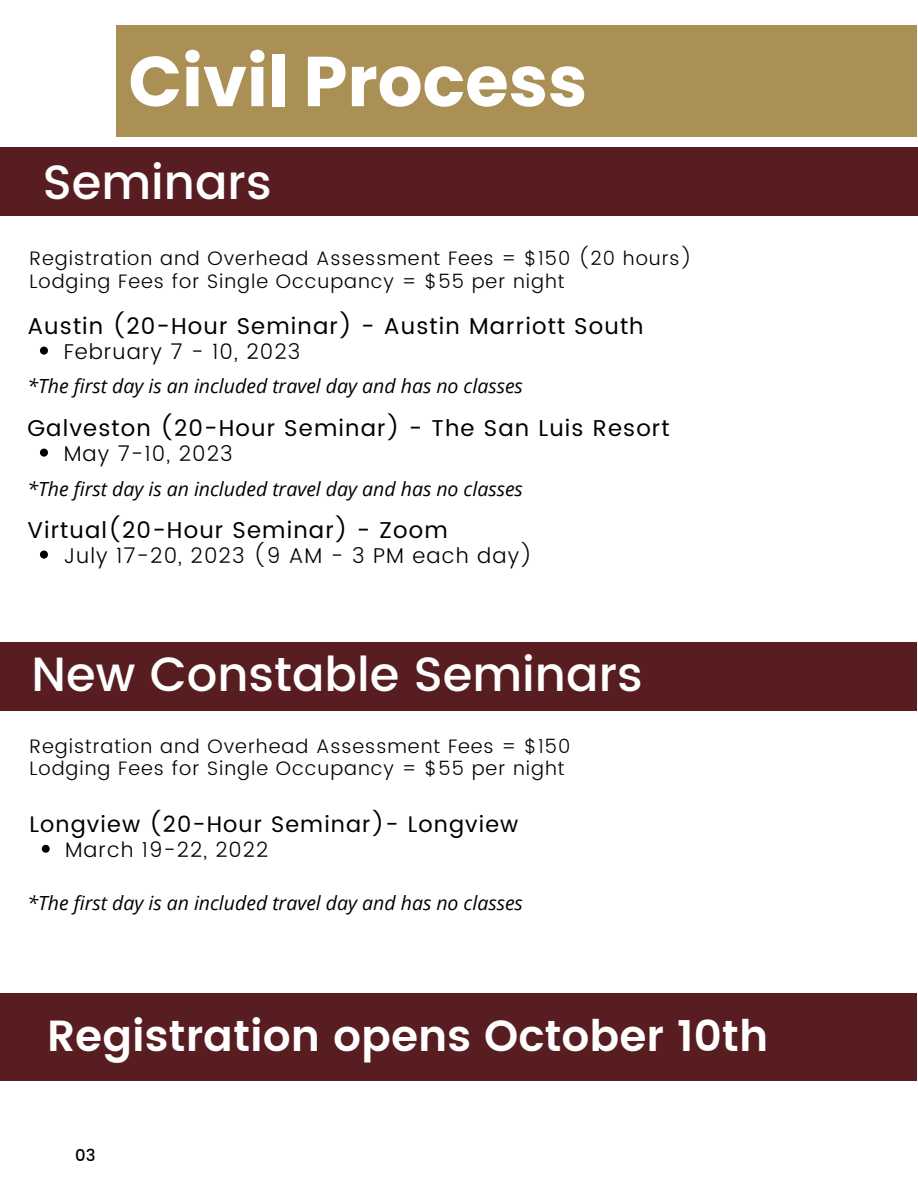
<style>
.page{position:relative;width:918px;height:1188px;background:#fff}
.page>*{position:absolute;margin:0;border:0;box-sizing:border-box;transform-origin:0 0}
.t1{font:700 70.5px "Poppins";color:#fff}
.t2{font:500 48px "Poppins";color:#fff}
.t3{font:600 43.5px "Poppins";color:#fff}
.t4{font:22.95px "Poppins";letter-spacing:.05em;color:#000}
.t5{font:22.5px "Poppins";letter-spacing:.05em;color:#000}
.t6{font:300 21.45px "Poppins";letter-spacing:.05em;color:#000}
.t7{font:300 21px "Poppins";letter-spacing:.05em;color:#000}
.t8{font:300 19.5px/22.5px "Poppins";letter-spacing:.05em;color:#000}
.t9{font:italic 19.5px "Open Sans";color:#000}
.t10{font:500 16.5px "Poppins";color:#000}
</style>
<div class="page">
<div style="left:116px;top:26px;width:801px;height:111px;background:#ab9056"></div>
<div style="left:0;top:147px;width:918px;height:69px;background:#581d20"></div>
<div style="left:0;top:642px;width:916px;height:69px;background:#581d20"></div>
<svg style="left:40px;top:347px;width:8px;height:8px"></svg>
<svg style="left:40px;top:449px;width:8px;height:8px"></svg>
<svg style="left:40px;top:551px;width:8px;height:8px"></svg>
<svg style="left:42px;top:845px;width:8px;height:8px"></svg>
<div style="left:0;top:993px;width:916px;height:88px;background:#581d20"></div>
<h1 class="t1" style="left:128px;top:32px;width:460px">Civil Process</h1>
<h2 class="t2" style="left:43px;top:154px;width:230px">Seminars</h2>
<p class="t8" style="left:29px;top:247px;width:664px">Registration and Overhead Assessment Fees = $150 (20 hours)<br>Lodging Fees for Single Occupancy = $55 per night</p>
<p class="t4" style="left:27px;top:313px;width:618px">Austin (20-Hour Seminar) - Austin Marriott South</p>
<p class="t6" style="left:64px;top:339px;width:238px">February 7 - 10, 2023</p>
<p class="t9" style="left:27px;top:372px;width:497px">*The first day is an included travel day and has no classes</p>
<p class="t4" style="left:27px;top:415px;width:644px">Galveston (20-Hour Seminar) - The San Luis Resort</p>
<p class="t6" style="left:64px;top:441px;width:171px">May 7-10, 2023</p>
<p class="t9" style="left:27px;top:475px;width:497px">*The first day is an included travel day and has no classes</p>
<p class="t4" style="left:27px;top:517px;width:422px">Virtual(20-Hour Seminar) - Zoom</p>
<p class="t6" style="left:64px;top:543px;width:470px">July 17-20, 2023 (9 AM - 3 PM each day)</p>
<h2 class="t2" style="left:32px;top:646px;width:613px">New Constable Seminars</h2>
<p class="t8" style="left:29px;top:735px;width:542px">Registration and Overhead Assessment Fees = $150<br>Lodging Fees for Single Occupancy = $55 per night</p>
<p class="t5" style="left:29px;top:812px;width:490px">Longview (20-Hour Seminar)- Longview</p>
<p class="t7" style="left:65px;top:838px;width:205px">March 19-22, 2022</p>
<p class="t9" style="left:27px;top:889px;width:497px">*The first day is an included travel day and has no classes</p>
<h3 class="t3" style="left:47px;top:1011px;width:723px">Registration opens October 10th</h3>
<p class="t10" style="left:75px;top:1146px;width:22px">03</p>
</div>
